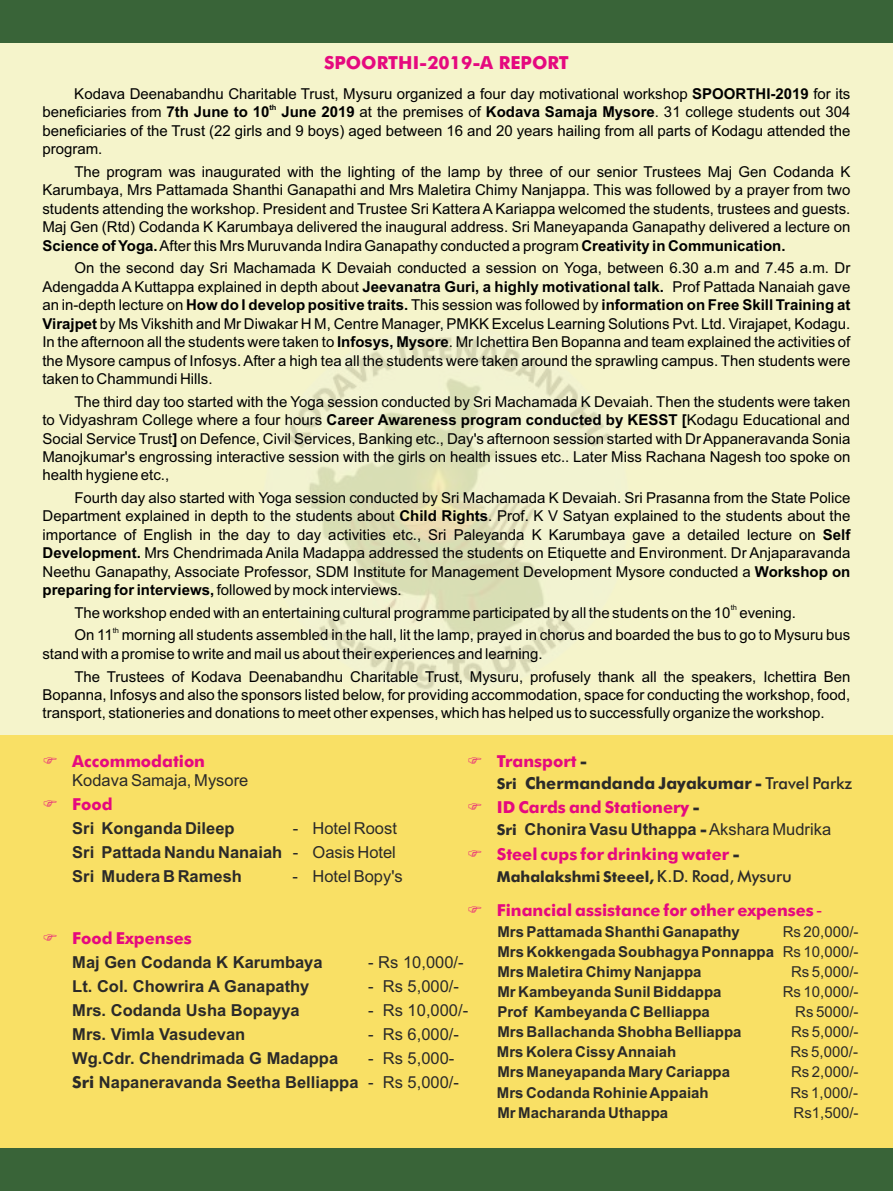
<style>
.page{position:relative;width:893px;height:1191px;background:#f5f4cb}
.page>*{position:absolute;margin:0;border:0;box-sizing:border-box;transform-origin:0 0}
.t1{font:700 18px "Futura BT";color:#e5097f}
.t2{font:700 16.5px/24px "Arial";color:#2b2a29;text-align:justify}
.t3{font:700 16.5px "Futura BT";color:#e5097f}
.t4{font:16.5px "Arial";color:#2b2a29}
.t5{font:700 16.5px "Futura BT";color:#2b2a29}
.t6{font:15px/18.5px "Arial";color:#000;text-align:justify}
.t7{font:700 15px "Arial";color:#2b2a29}
.t8{font:15px "Arial";color:#2b2a29}
.t9{font:700 15px "Futura BT";color:#2b2a29}
.t10{font:7.5px "Arial";color:#000}
.t11{font:700 7.5px "Arial";color:#000}
.s1{font-weight:700}
.s2{font-weight:400}
.s3{font-family:"Futura BT"}
.s4{color:#2b2a29}
.s5{font-family:"Futura BT";font-size:15px}
.s6{font-weight:500;font-size:16.5px}
.s7{font-size:15px}
.s8{font-weight:500}
.s9{font-family:"Arial";font-weight:400}
</style>
<div class="page">
<div style="left:0;top:735px;width:893px;height:456px;background:#f9e065"></div>
<div style="left:0;top:1148px;width:893px;height:43px;background:#396438"></div>
<div style="left:0;top:0;width:893px;height:43px;background:#396438"></div>
<img style="left:284px;top:337px;width:327px;height:352px">
<p class="t1" style="left:324px;top:55px;width:246px">SPOORTHI-2019-A REPORT</p>
<p class="t6" style="left:74px;top:86px;width:777px">Kodava Deenabandhu Charitable Trust, Mysuru organized a four day motivational workshop <span class="s1">SPOORTHI-2019</span> for its</p>
<p class="t11" style="left:269px;top:104px;width:9px">th</p>
<p class="t6" style="left:42px;top:104px;width:809px">beneficiaries from <span class="s1">7th June to 10 June 2019</span> at the premises of <span class="s1">Kodava Samaja Mysore</span>. 31 college students out 304 beneficiaries of the Trust (22 girls and 9 boys) aged between 16 and 20 years hailing from all parts of Kodagu attended the program.</p>
<p class="t6" style="left:42px;top:164px;width:809px;text-indent:32px">The program was inaugurated with the lighting of the lamp by three of our senior Trustees Maj Gen Codanda K Karumbaya, Mrs Pattamada Shanthi Ganapathi and Mrs Maletira Chimy Nanjappa. This was followed by a prayer from two students attending the workshop. President and Trustee Sri Kattera A Kariappa welcomed the students, trustees and guests.<br>Maj Gen (Rtd) Codanda K Karumbaya delivered the inaugural address. Sri Maneyapanda Ganapathy delivered a lecture on <span class="s1">Science of Yoga.</span>After this Mrs Muruvanda Indira Ganapathy conducted a program <span class="s1">Creativity in Communication.</span></p>
<p class="t6" style="left:42px;top:260px;width:809px;text-indent:32px">On the second day Sri Machamada K Devaiah conducted a session on Yoga, between 6.30 a.m and 7.45 a.m. Dr Adengadda A Kuttappa explained in depth about <span class="s1">Jeevanatra Guri, a highly motivational talk.</span> Prof Pattada Nanaiah gave an in-depth lecture on <span class="s1">How do I develop positive traits.</span> This session was followed by <span class="s1">information on Free Skill Training at Virajpet</span> by Ms Vikshith and Mr Diwakar H M, Centre Manager, PMKK Excelus Learning Solutions Pvt. Ltd. Virajapet, Kodagu.<br>In the afternoon all the students were taken to <span class="s1">Infosys, Mysore</span>. Mr Ichettira Ben Bopanna and team explained the activities of the Mysore campus of Infosys. After a high tea all the students were taken around the sprawling campus. Then students were taken to Chammundi Hills.</p>
<p class="t6" style="left:42px;top:393px;width:809px;text-indent:32px">The third day too started with the Yoga session conducted by Sri Machamada K Devaiah. Then the students were taken to Vidyashram College where a four hours <span class="s1">Career Awareness program conducted by KESST [</span>Kodagu Educational and Social Service Trust<span class="s1">]</span> on Defence, Civil Services, Banking etc., Day's afternoon session started with Dr Appaneravanda Sonia Manojkumar's engrossing interactive session with the girls on health issues etc.. Later Miss Rachana Nagesh too spoke on health hygiene etc.,</p>
<p class="t6" style="left:43px;top:490px;width:809px;text-indent:32px">Fourth day also started with Yoga session conducted by Sri Machamada K Devaiah. Sri Prasanna from the State Police Department explained in depth to the students about <span class="s1">Child Rights</span>. Prof. K V Satyan explained to the students about the importance of English in the day to day activities etc., Sri Paleyanda K Karumbaya gave a detailed lecture on <span class="s1">Self Development.</span> Mrs Chendrimada Anila Madappa addressed the students on Etiquette and Environment. Dr Anjaparavanda Neethu Ganapathy, Associate Professor, SDM Institute for Management Development Mysore conducted a <span class="s1">Workshop on preparing for interviews,</span> followed by mock interviews.</p>
<p class="t10" style="left:731px;top:605px;width:8px">th</p>
<p class="t6" style="left:74px;top:605px;width:723px">The workshop ended with an entertaining cultural programme participated by all the students on the 10 evening.</p>
<p class="t10" style="left:113px;top:627px;width:8px">th</p>
<p class="t6" style="left:42px;top:627px;width:809px;text-indent:32px">On 11 morning all students assembled in the hall, lit the lamp, prayed in chorus and boarded the bus to go to Mysuru bus stand with a promise to write and mail us about their experiences and learning.</p>
<p class="t6" style="left:42px;top:668px;width:809px;text-indent:32px">The Trustees of Kodava Deenabandhu Charitable Trust, Mysuru, profusely thank all the speakers, Ichettira Ben Bopanna, Infosys and also the sponsors listed below, for providing accommodation, space for conducting the workshop, food, transport, stationeries and donations to meet other expenses, which has helped us to successfully organize the workshop.</p>
<p class="t3" style="left:72px;top:754px;width:134px">Accommodation</p>
<p class="t4" style="left:72px;top:774px;width:178px">Kodava Samaja, Mysore</p>
<p class="t3" style="left:72px;top:797px;width:42px">Food</p>
<p class="t2" style="left:72px;top:818px;width:164px">Sri Konganda Dileep</p>
<p class="t2" style="left:72px;top:818px;width:326px;text-indent:220px"><span class="s2">- Hotel Roost </span>Sri Pattada Nandu Nanaiah <span class="s2">- Oasis Hotel </span>Sri Mudera B Ramesh</p>
<p class="t4" style="left:293px;top:870px;width:112px">- Hotel Bopy's</p>
<p class="t3" style="left:72px;top:931px;width:121px">Food Expenses</p>
<p class="t2" style="left:72px;top:951px;width:252px">Maj Gen Codanda K Karumbaya</p>
<p class="t4" style="left:368px;top:955px;width:97px">- Rs 10,000/-</p>
<p class="t2" style="left:72px;top:975px;width:239px">Lt. Col. Chowrira A Ganapathy</p>
<p class="t4" style="left:368px;top:979px;width:92px">- Rs 5,000/-</p>
<p class="t2" style="left:72px;top:1023px;width:175px">Mrs. Vimla Vasudevan</p>
<p class="t4" style="left:368px;top:1027px;width:92px">- Rs 6,000/-</p>
<p class="t2" style="left:72px;top:1071px;width:388px"><span class="s3">Sri</span> Napaneravanda Seetha Belliappa <span class="s2">- Rs 5,000/-</span></p>
<p class="t2" style="left:72px;top:999px;width:229px">Mrs. Codanda Usha Bopayya</p>
<p class="t4" style="left:368px;top:1003px;width:101px">- Rs 10,000/-</p>
<p class="t2" style="left:72px;top:1047px;width:267px">Wg.Cdr. Chendrimada G Madappa</p>
<p class="t4" style="left:368px;top:1051px;width:88px">- Rs 5,000-</p>
<p class="t3" style="left:497px;top:754px;width:92px">Transport <span class="s4">-</span></p>
<p class="t3" style="left:497px;top:800px;width:205px">ID Cards and Stationery <span class="s4">-</span></p>
<p class="t2" style="left:497px;top:819px;width:336px"><span class="s5">Sri</span> Chonira Vasu Uthappa <span class="s3">-</span><span class="s2">Akshara Mudrika</span></p>
<p class="t9" style="left:497px;top:870px;width:297px">Mahalakshmi Steeel, <span class="s6">K.D. Road, Mysuru</span></p>
<p class="t5" style="left:497px;top:776px;width:357px"><span class="s7">Sri</span> Chermandanda Jayakumar - <span class="s8">Travel Parkz</span></p>
<p class="t3" style="left:497px;top:847px;width:245px">Steel cups for drinking water <span class="s4">-</span></p>
<p class="t3" style="left:497px;top:903px;width:327px">Financial assistance for other expenses <span class="s9">-</span></p>
<p class="t7" style="left:497px;top:925px;width:244px">Mrs Pattamada Shanthi Ganapathy</p>
<p class="t8" style="left:783px;top:925px;width:77px">Rs 20,000/-</p>
<p class="t7" style="left:497px;top:945px;width:363px">Mrs Kokkengada Soubhagya Ponnappa <span class="s2">Rs 10,000/-</span></p>
<p class="t7" style="left:497px;top:966px;width:206px">Mrs Maletira Chimy Nanjappa</p>
<p class="t8" style="left:791px;top:966px;width:69px">Rs 5,000/-</p>
<p class="t7" style="left:497px;top:1006px;width:214px">Prof Kambeyanda C Belliappa</p>
<p class="t8" style="left:795px;top:1006px;width:65px">Rs 5000/-</p>
<p class="t7" style="left:497px;top:986px;width:226px">Mr Kambeyanda Sunil Biddappa</p>
<p class="t8" style="left:783px;top:986px;width:77px">Rs 10,000/-</p>
<p class="t7" style="left:497px;top:1026px;width:246px">Mrs Ballachanda Shobha Belliappa</p>
<p class="t8" style="left:791px;top:1026px;width:69px">Rs 5,000/-</p>
<p class="t7" style="left:497px;top:1046px;width:181px">Mrs Kolera Cissy Annaiah</p>
<p class="t8" style="left:790px;top:1046px;width:69px">Rs 5,000/-</p>
<p class="t7" style="left:497px;top:1066px;width:234px">Mrs Maneyapanda Mary Cariappa</p>
<p class="t8" style="left:791px;top:1066px;width:69px">Rs 2,000/-</p>
<p class="t7" style="left:497px;top:1106px;width:172px">Mr Macharanda Uthappa</p>
<p class="t8" style="left:793px;top:1106px;width:67px">Rs1,500/-</p>
<p class="t7" style="left:497px;top:1086px;width:213px">Mrs Codanda Rohinie Appaiah</p>
<p class="t8" style="left:790px;top:1086px;width:69px">Rs 1,000/-</p>
</div>
